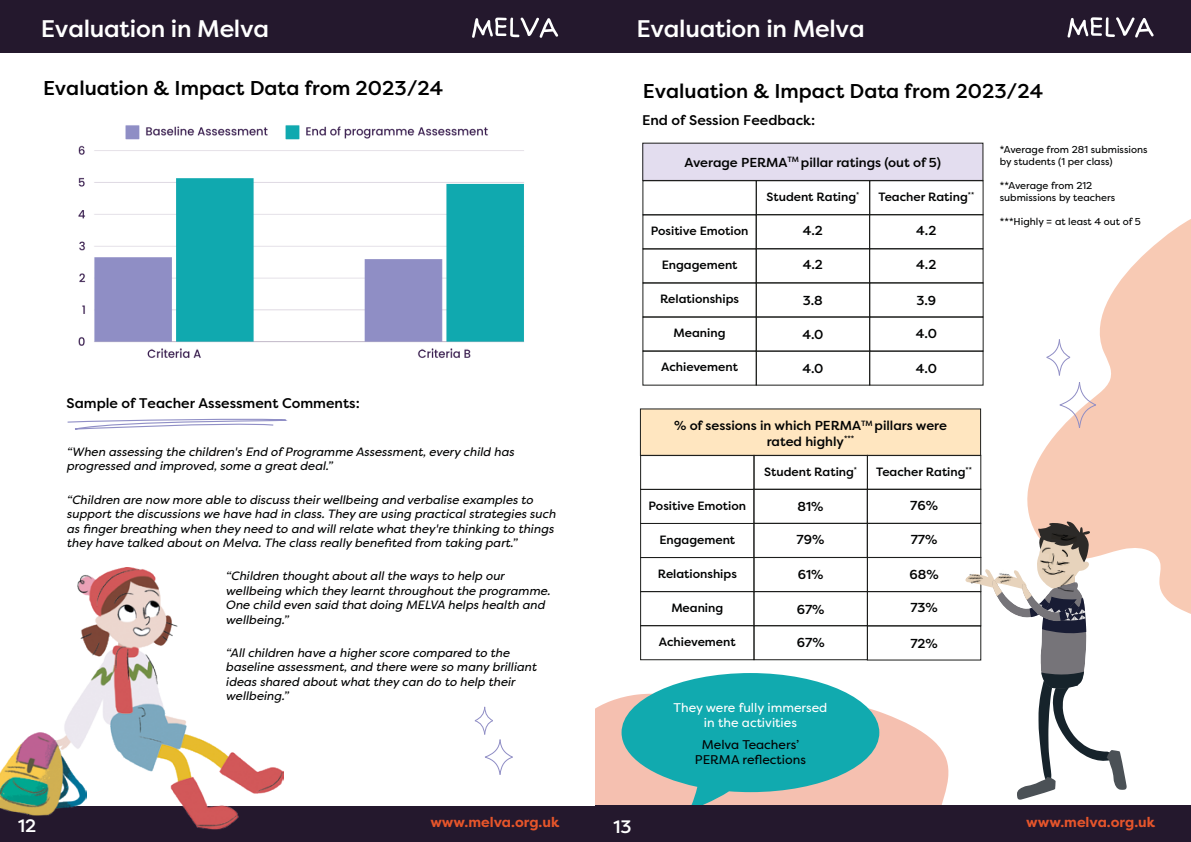
<style>
.page{position:relative;width:1191px;height:842px;background:#fff}
.page>*{position:absolute;margin:0;border:0;box-sizing:border-box;transform-origin:0 0}
.t1{font:500 24px "Filson Pro";letter-spacing:-.01em;color:#fff}
.t2{font:500 20px "Filson Pro";color:#000}
.t3{font:500 18px "Filson Pro";color:#fff}
.t4{font:500 14px "Filson Pro";color:#000}
.t5{font:700 14px "Filson Pro";color:#e6552a}
.t6{font:700 14px "Filson Pro";color:#e6552b}
.t7{font:500 13px/15.6px "Filson Pro";color:#010202;text-align:center}
.t8{font:12.6px/15.1px "Filson Pro";color:#fff;text-align:center}
.t9{font:12.6px/15.1px "Filson Pro";color:#010202;text-align:center}
.t10{font:italic 12px/14.4px "Filson Pro";color:#010202}
.t11{font:500 12px "Filson Pro";color:#010202}
.t12{font:10px/12px "Filson Pro";color:#010202}
</style>
<div class="page">
<svg style="left:67px;top:419px;width:221px;height:10px"></svg>
<div style="left:0;top:0;width:595px;height:53px;background:#24182d"></div>
<div style="left:0;top:806px;width:595px;height:36px;background:#24182d"></div>
<svg style="left:472px;top:18px;width:86px;height:20px"></svg>
<img style="left:78px;top:125px;width:446px;height:234px">
<img style="left:64px;top:568px;width:220px;height:262px">
<img style="left:0;top:732px;width:86px;height:84px">
<svg style="left:474px;top:706px;width:39px;height:69px"></svg>
<div style="left:595px;top:0;width:596px;height:52px;background:#24182d"></div>
<svg style="left:1067px;top:17px;width:86px;height:21px"></svg>
<div style="left:643px;top:143px;width:340px;height:37px;background:#e3ddef"></div>
<div style="left:756px;top:180px;width:114px;height:35px;border:1px solid #1d1e1c"></div>
<div style="left:869px;top:180px;width:114px;height:35px;border:1px solid #1d1e1c"></div>
<div style="left:642px;top:248px;width:115px;height:35px;border:1px solid #1d1e1c"></div>
<div style="left:642px;top:180px;width:115px;height:35px;border:1px solid #1d1e1c"></div>
<div style="left:642px;top:282px;width:115px;height:35px;border:1px solid #1d1e1c"></div>
<div style="left:642px;top:316px;width:115px;height:36px;border:1px solid #1d1e1c"></div>
<div style="left:642px;top:351px;width:115px;height:35px;border:1px solid #1d1e1c"></div>
<div style="left:755px;top:214px;width:115px;height:35px;border:1px solid #1d1e1c"></div>
<div style="left:755px;top:248px;width:115px;height:35px;border:1px solid #1d1e1c"></div>
<div style="left:869px;top:214px;width:114px;height:35px;border:1px solid #1d1e1c"></div>
<div style="left:869px;top:248px;width:114px;height:35px;border:1px solid #1d1e1c"></div>
<div style="left:755px;top:282px;width:115px;height:35px;border:1px solid #1d1e1c"></div>
<div style="left:755px;top:317px;width:115px;height:35px;border:1px solid #1d1e1c"></div>
<div style="left:869px;top:282px;width:114px;height:35px;border:1px solid #1d1e1c"></div>
<div style="left:869px;top:317px;width:114px;height:35px;border:1px solid #1d1e1c"></div>
<div style="left:756px;top:351px;width:114px;height:35px;border:1px solid #1d1e1c"></div>
<div style="left:869px;top:351px;width:114px;height:35px;border:1px solid #1d1e1c"></div>
<svg style="left:595px;top:697px;width:353px;height:109px;fill:#f5c0b0"></svg>
<div style="left:640px;top:409px;width:340px;height:46px;background:#ffe6c0"></div>
<div style="left:753px;top:455px;width:115px;height:35px;border:1px solid #1d1e1c"></div>
<div style="left:867px;top:455px;width:114px;height:35px;border:1px solid #1d1e1c"></div>
<div style="left:640px;top:523px;width:114px;height:35px;border:1px solid #1d1e1c"></div>
<div style="left:640px;top:455px;width:114px;height:35px;border:1px solid #1d1e1c"></div>
<div style="left:640px;top:557px;width:114px;height:35px;border:1px solid #1d1e1c"></div>
<div style="left:640px;top:591px;width:114px;height:35px;border:1px solid #1d1e1c"></div>
<div style="left:640px;top:625px;width:114px;height:35px;border:1px solid #1d1e1c"></div>
<div style="left:753px;top:489px;width:114px;height:35px;border:1px solid #1d1e1c"></div>
<div style="left:753px;top:523px;width:114px;height:35px;border:1px solid #1d1e1c"></div>
<div style="left:867px;top:489px;width:114px;height:35px;border:1px solid #1d1e1c"></div>
<div style="left:867px;top:523px;width:114px;height:35px;border:1px solid #1d1e1c"></div>
<div style="left:753px;top:557px;width:115px;height:35px;border:1px solid #1d1e1c"></div>
<div style="left:753px;top:591px;width:115px;height:35px;border:1px solid #1d1e1c"></div>
<div style="left:867px;top:557px;width:114px;height:35px;border:1px solid #1d1e1c"></div>
<div style="left:867px;top:591px;width:114px;height:35px;border:1px solid #1d1e1c"></div>
<div style="left:753px;top:625px;width:115px;height:35px;border:1px solid #1d1e1c"></div>
<div style="left:867px;top:625px;width:114px;height:35px;border:1px solid #1d1e1c"></div>
<svg style="left:621px;top:673px;width:258px;height:133px"></svg>
<svg style="left:1027px;top:219px;width:164px;height:395px;fill:#f8cab4"></svg>
<svg style="left:1045px;top:338px;width:52px;height:91px"></svg>
<div style="left:595px;top:806px;width:596px;height:36px;background:#24182d"></div>
<svg style="left:965px;top:521px;width:161px;height:279px"></svg>
<h1 class="t1" style="left:41px;top:12px;width:230px">Evaluation in Melva</h1>
<h1 class="t1" style="left:636px;top:12px;width:230px">Evaluation in Melva</h1>
<h2 class="t2" style="left:43px;top:75px;width:402px">Evaluation &amp; Impact Data from 2023/24</h2>
<h2 class="t2" style="left:643px;top:77px;width:402px">Evaluation &amp; Impact Data from 2023/24</h2>
<p class="t4" style="left:642px;top:111px;width:175px">End of Session Feedback:</p>
<p class="t7" style="left:684px;top:154px;width:258px">Average PERMA<sup>TM</sup> pillar ratings (out of 5)</p>
<p class="t11" style="left:651px;top:223px;width:99px">Positive Emotion</p>
<p class="t11" style="left:661px;top:257px;width:77px">Engagement</p>
<p class="t11" style="left:660px;top:291px;width:81px">Relationships</p>
<p class="t11" style="left:673px;top:325px;width:53px">Meaning</p>
<p class="t11" style="left:661px;top:359px;width:78px">Achievement</p>
<p class="t11" style="left:766px;top:189px;width:94px">Student Rating<sup>*</sup></p>
<p class="t11" style="left:878px;top:189px;width:97px">Teacher Rating<sup>**</sup></p>
<p class="t7" style="left:802px;top:223px;width:22px">4.2</p>
<p class="t7" style="left:802px;top:257px;width:22px">4.2</p>
<p class="t7" style="left:803px;top:292px;width:21px">3.8</p>
<p class="t7" style="left:802px;top:326px;width:23px">4.0</p>
<p class="t7" style="left:916px;top:223px;width:22px">4.2</p>
<p class="t7" style="left:916px;top:257px;width:22px">4.2</p>
<p class="t7" style="left:916px;top:292px;width:21px">3.9</p>
<p class="t7" style="left:916px;top:325px;width:23px">4.0</p>
<p class="t7" style="left:802px;top:360px;width:23px">4.0</p>
<p class="t7" style="left:915px;top:360px;width:23px">4.0</p>
<p class="t12" style="left:999px;top:144px;width:149px">*Average from 281 submissions by students (1 per class)</p>
<p class="t12" style="left:999px;top:180px;width:117px">**Average from 212 submissions by teachers</p>
<p class="t12" style="left:999px;top:216px;width:142px">***Highly = at least 4 out of 5</p>
<p class="t4" style="left:67px;top:393px;width:295px">Sample of Teacher Assessment Comments:</p>
<p class="t10" style="left:67px;top:444px;width:449px">“When assessing the children's End of Programme Assessment, every child has progressed and improved, some a great deal.”</p>
<p class="t10" style="left:67px;top:492px;width:491px">“Children are now more able to discuss their wellbeing and verbalise examples to support the discussions we have had in class. They are using practical strategies such as finger breathing when they need to and will relate what they're thinking to things they have talked about on Melva. The class really benefited from taking part.”</p>
<p class="t10" style="left:226px;top:569px;width:326px">“Children thought about all the ways to help our wellbeing which they learnt throughout the programme.<br>One child even said that doing MELVA helps health and wellbeing.”</p>
<p class="t10" style="left:226px;top:645px;width:312px">“All children have a higher score compared to the baseline assessment, and there were so many brilliant ideas shared about what they can do to help their wellbeing.”</p>
<p class="t7" style="left:674px;top:418px;width:274px">% of sessions in which PERMA<sup>TM</sup> pillars were rated highly<sup>***</sup></p>
<p class="t11" style="left:648px;top:497px;width:99px">Positive Emotion</p>
<p class="t11" style="left:659px;top:531px;width:77px">Engagement</p>
<p class="t11" style="left:657px;top:565px;width:81px">Relationships</p>
<p class="t11" style="left:671px;top:599px;width:53px">Meaning</p>
<p class="t11" style="left:659px;top:633px;width:78px">Achievement</p>
<p class="t11" style="left:764px;top:463px;width:94px">Student Rating<sup>*</sup></p>
<p class="t11" style="left:876px;top:463px;width:97px">Teacher Rating<sup>**</sup></p>
<p class="t7" style="left:797px;top:498px;width:27px">81%</p>
<p class="t7" style="left:796px;top:531px;width:29px">79%</p>
<p class="t7" style="left:797px;top:567px;width:27px">61%</p>
<p class="t7" style="left:796px;top:601px;width:29px">67%</p>
<p class="t7" style="left:910px;top:497px;width:29px">76%</p>
<p class="t7" style="left:910px;top:531px;width:28px">77%</p>
<p class="t7" style="left:909px;top:567px;width:31px">68%</p>
<p class="t7" style="left:910px;top:600px;width:29px">73%</p>
<p class="t7" style="left:796px;top:635px;width:29px">67%</p>
<p class="t7" style="left:910px;top:635px;width:29px">72%</p>
<p class="t8" style="left:673px;top:700px;width:155px">They were fully immersed in the activities</p>
<p class="t9" style="left:695px;top:737px;width:112px">Melva Teachers’<br>PERMA reflections</p>
<h3 class="t3" style="left:18px;top:814px;width:20px">12</h3>
<p class="t5" style="left:430px;top:813px;width:131px">www.melva.org.uk</p>
<h3 class="t3" style="left:613px;top:814px;width:20px">13</h3>
<p class="t6" style="left:1026px;top:813px;width:131px">www.melva.org.uk</p>
</div>
